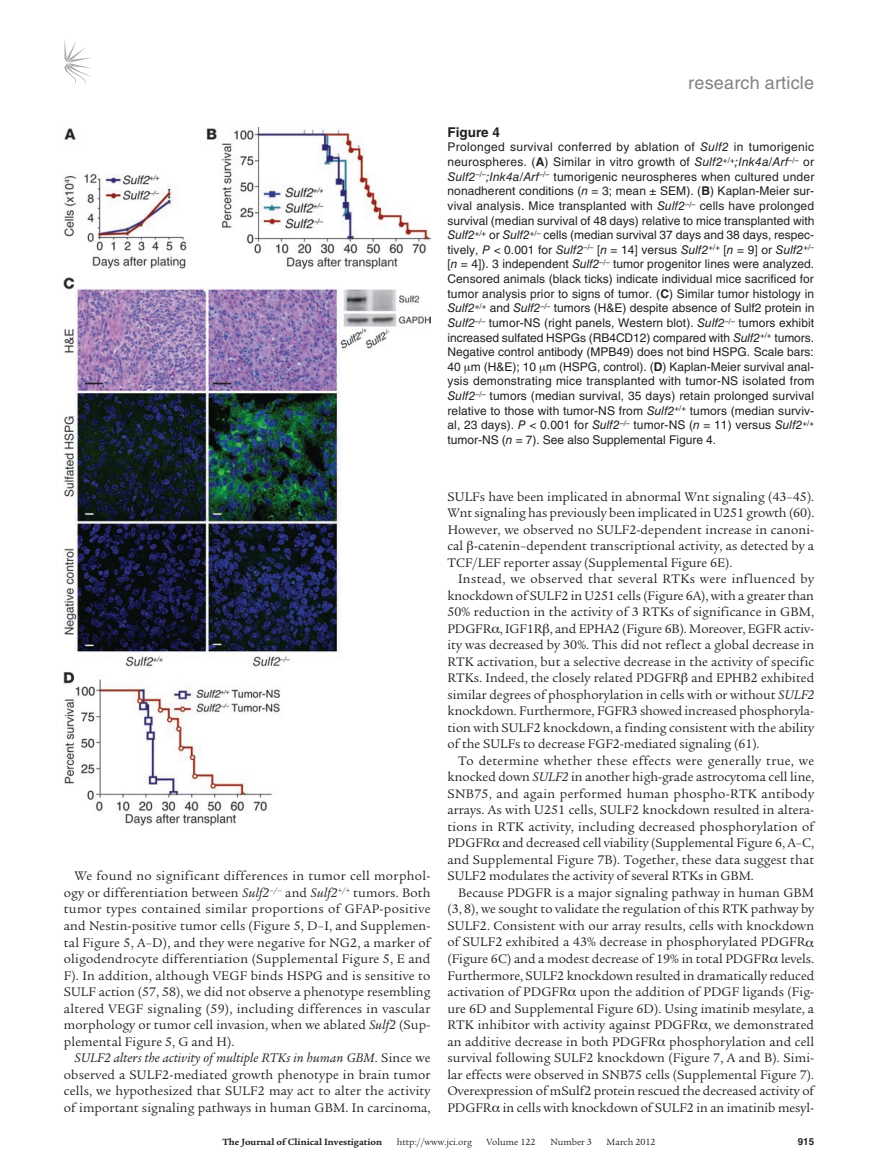
<style>
.page{position:relative;width:878px;height:1175px;background:#fff}
.page>*{position:absolute;margin:0;border:0;box-sizing:border-box;transform-origin:0 0}
.t1{font:18px "Helvetica LT Std";letter-spacing:.01em;color:#808285}
.t2{font:13.5px/16.5px "Legacy Serif Std";color:#231f20;text-align:justify}
.t3{font:700 13.5px "Helvetica LT Std";color:#231f20}
.t4{font:12px/14.7px "Helvetica LT Std";color:#231f20;text-align:justify}
.t5{font:9.75px "Legacy Serif Std";color:#231f20}
.t6{font:700 9.75px "Legacy Serif Std";color:#231f20}
.t7{font:700 9.75px "Helvetica LT Std";color:#231f20}
.s1{font-style:italic}
.s2{font-weight:700}
</style>
<div class="page">
<svg style="left:64px;top:40px;width:27px;height:45px"></svg>
<img style="left:64px;top:127px;width:366px;height:699px">
<h1 class="t1" style="left:688px;top:73px;width:127px">research article</h1>
<p class="t3" style="left:447px;top:124px;width:54px">Figure 4</p>
<p class="t4" style="left:447px;top:140px;width:368px">Prolonged survival conferred by ablation of <span class="s1">Sulf2</span> in tumorigenic neurospheres. (<span class="s2">A</span>) Similar in vitro growth of <span class="s1">Sulf2</span><sup>+/+</sup><span class="s1">;Ink4a/Arf</span><sup>–/–</sup> or <span class="s1">Sulf2</span><sup>–/–</sup><span class="s1">;Ink4a/Arf</span><sup>–/–</sup> tumorigenic neurospheres when cultured under nonadherent conditions (<span class="s1">n</span> = 3; mean ± SEM). (<span class="s2">B</span>) Kaplan-Meier sur&shy;vival analysis. Mice transplanted with <span class="s1">Sulf2</span><sup>–/–</sup> cells have prolonged survival (median survival of 48 days) relative to mice transplanted with <span class="s1">Sulf2</span><sup>+/+</sup> or <span class="s1">Sulf2</span><sup>+/–</sup> cells (median survival 37 days and 38 days, respec&shy;tively, <span class="s1">P</span> &lt; 0.001 for <span class="s1">Sulf2</span><sup>–/–</sup> [<span class="s1">n</span> = 14] versus <span class="s1">Sulf2</span><sup>+/+</sup> [<span class="s1">n</span> = 9] or <span class="s1">Sulf2</span><sup>+/– </sup>[<span class="s1">n</span> = 4]). 3 independent <span class="s1">Sulf2</span><sup>–/–</sup> tumor progenitor lines were analyzed.<br>Censored animals (black ticks) indicate individual mice sacrificed for tumor analysis prior to signs of tumor. (<span class="s2">C</span>) Similar tumor histology in <span class="s1">Sulf2</span><sup>+/+</sup> and <span class="s1">Sulf2</span><sup>–/–</sup> tumors (H&amp;E) despite absence of Sulf2 protein in <span class="s1">Sulf2</span><sup>–/–</sup> tumor-NS (right panels, Western blot). <span class="s1">Sulf2</span><sup>–/–</sup> tumors exhibit increased sulfated HSPGs (RB4CD12) compared with <span class="s1">Sulf2</span><sup>+/+</sup> tumors.<br>Negative control antibody (MPB49) does not bind HSPG. Scale bars:<br>40 m (H&amp;E); 10 m (HSPG, control). (<span class="s2">D</span>) Kaplan-Meier survival anal&shy;ysis demonstrating mice transplanted with tumor-NS isolated from <span class="s1">Sulf2</span><sup>–/–</sup> tumors (median survival, 35 days) retain prolonged survival relative to those with tumor-NS from <span class="s1">Sulf2</span><sup>+/+</sup> tumors (median surviv&shy;al, 23 days). <span class="s1">P</span> &lt; 0.001 for <span class="s1">Sulf2</span><sup>–/–</sup> tumor-NS (<span class="s1">n</span> = 11) versus <span class="s1">Sulf2</span><sup>+/+ </sup>tumor-NS (<span class="s1">n</span> = 7). See also Supplemental Figure 4.</p>
<p class="t2" style="left:64px;top:868px;width:368px;text-indent:11px">We found no significant differences in tumor cell morphol&shy;ogy or differentiation between <span class="s1">Sulf2</span><sup>–/–</sup> and <span class="s1">Sulf2</span><sup>+/+</sup> tumors. Both tumor types contained similar proportions of GFAP-positive and Nestin-positive tumor cells (Figure 5, D–I, and Supplemen&shy;tal Figure 5, A–D), and they were negative for NG2, a marker of oligodendrocyte differentiation (Supplemental Figure 5, E and F). In addition, although VEGF binds HSPG and is sensitive to SULF action (57, 58), we did not observe a phenotype resembling altered VEGF signaling (59), including differences in vascular morphology or tumor cell invasion, when we ablated <span class="s1">Sulf2</span> (Sup&shy;plemental Figure 5, G and H).</p>
<p class="t2" style="left:64px;top:1049px;width:368px;text-indent:11px"><span class="s1">SULF2 alters the activity of multiple RTKs in human GBM</span>. Since we observed a SULF2-mediated growth phenotype in brain tumor cells, we hypothesized that SULF2 may act to alter the activity of important signaling pathways in human GBM. In carcinoma,</p>
<p class="t2" style="left:447px;top:488px;width:368px">SULFs have been implicated in abnormal Wnt signaling (43–45).<br>Wnt signaling has previously been implicated in U251 growth (60).<br>However, we observed no SULF2-dependent increase in canoni&shy;cal -catenin–dependent transcriptional activity, as detected by a TCF/LEF reporter assay (Supplemental Figure 6E).</p>
<p class="t2" style="left:447px;top:571px;width:368px;text-indent:11px">Instead, we observed that several RTKs were influenced by knockdown of SULF2 in U251 cells (Figure 6A), with a greater than 50% reduction in the activity of 3 RTKs of significance in GBM, PDGFR , IGF1R , and EPHA2 (Figure 6B). Moreover, EGFR activ&shy;ity was decreased by 30%. This did not reflect a global decrease in RTK activation, but a selective decrease in the activity of specific RTKs. Indeed, the closely related PDGFR and EPHB2 exhibited similar degrees of phosphorylation in cells with or without <span class="s1">SULF2 </span>knockdown. Furthermore, FGFR3 showed increased phosphoryla&shy;tion with SULF2 knockdown, a finding consistent with the ability of the SULFs to decrease FGF2-mediated signaling (61).</p>
<p class="t2" style="left:447px;top:752px;width:368px;text-indent:11px">To determine whether these effects were generally true, we knocked down <span class="s1">SULF2</span> in another high-grade astrocytoma cell line, SNB75, and again performed human phospho-RTK antibody arrays. As with U251 cells, SULF2 knockdown resulted in altera&shy;tions in RTK activity, including decreased phosphorylation of PDGFR and decreased cell viability (Supplemental Figure 6, A–C, and Supplemental Figure 7B). Together, these data suggest that SULF2 modulates the activity of several RTKs in GBM.</p>
<p class="t2" style="left:447px;top:884px;width:368px;text-align:left;text-indent:11px">Because PDGFR is a major signaling pathway in human GBM (3, 8), we sought to validate the regulation of this RTK pathway by SULF2. Consistent with our array results, cells with knockdown of SULF2 exhibited a 43% decrease in phosphorylated PDGFR (Figure 6C) and a modest decrease of 19% in total PDGFR levels.<br>Furthermore, SULF2 knockdown resulted in dramatically reduced activation of PDGFR upon the addition of PDGF ligands (Fig&shy;ure 6D and Supplemental Figure 6D). Using imatinib mesylate, a RTK inhibitor with activity against PDGFR , we demonstrated an additive decrease in both PDGFR phosphorylation and cell survival following SULF2 knockdown (Figure 7, A and B). Simi&shy;lar effects were observed in SNB75 cells (Supplemental Figure 7).<br>Overexpression of mSulf2 protein rescued the decreased activity of PDGFR in cells with knockdown of SULF2 in an imatinib mesyl-</p>
<p class="t6" style="left:222px;top:1135px;width:161px">The Journal of Clinical Investigation</p>
<p class="t5" style="left:396px;top:1136px;width:77px">http://www.jci.org</p>
<p class="t5" style="left:486px;top:1136px;width:50px">Volume 122</p>
<p class="t5" style="left:550px;top:1136px;width:43px">Number 3</p>
<p class="t5" style="left:606px;top:1136px;width:51px">March 2012</p>
<p class="t7" style="left:797px;top:1135px;width:18px">915</p>
</div>
